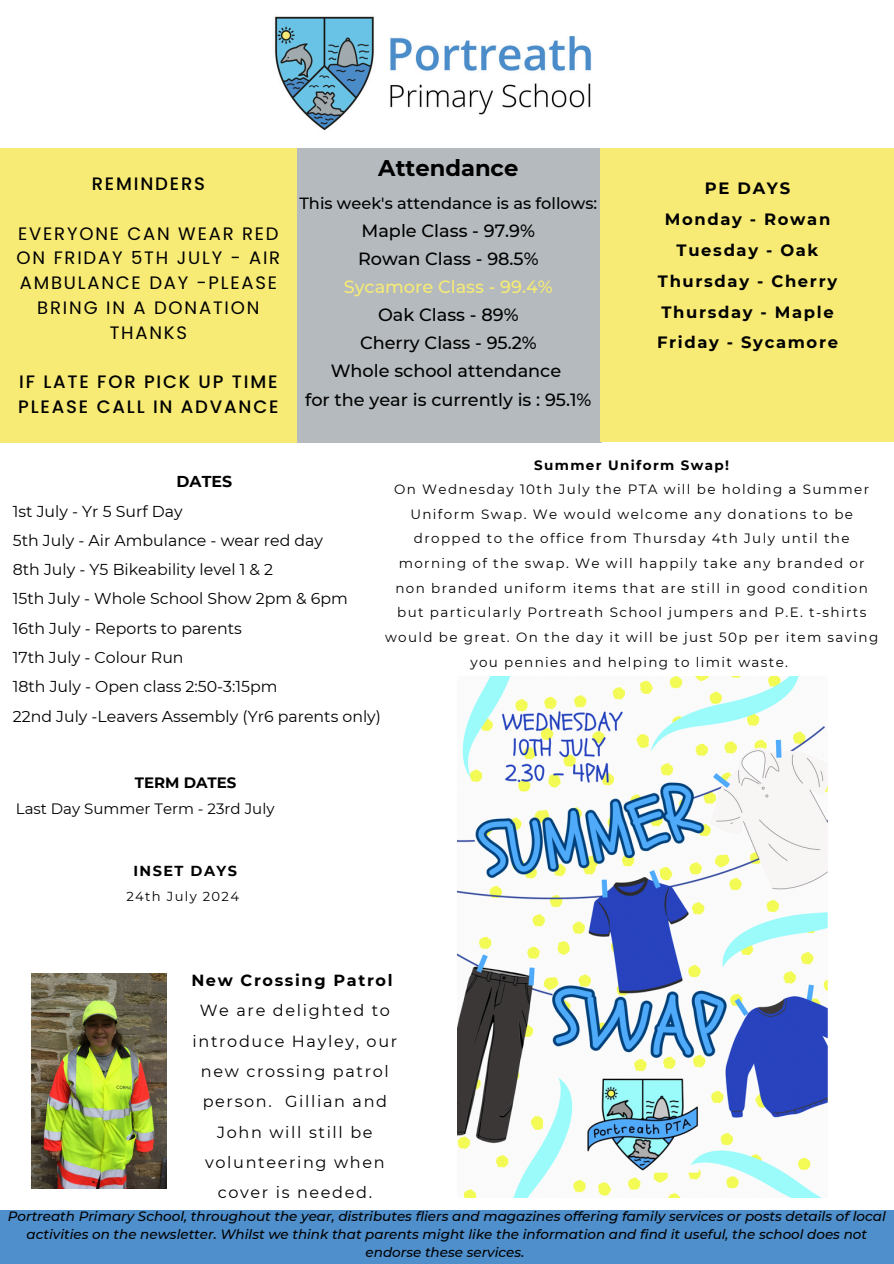
<style>
.page{position:relative;width:894px;height:1264px;background:#fff}
.page>*{position:absolute;margin:0;border:0;box-sizing:border-box;transform-origin:0 0}
.t1{font:700 22.65px "Montserrat";color:#000}
.t2{font:18px/24.8px "Poppins";letter-spacing:.1em;color:#000;text-align:center}
.t3{font:500 18px/24.8px "Poppins";letter-spacing:.1em;color:#000}
.t4{font:500 17.7px/28.2px "Montserrat";color:#000;text-align:center}
.t5{font:700 16.35px/30.8px "Montserrat";letter-spacing:.1em;color:#000;text-align:center}
.t6{font:500 16.2px "Montserrat";color:#000}
.t7{font:16.05px/30.5px "Montserrat";letter-spacing:.1em;color:#000;text-align:center}
.t8{font:15.75px/29.2px "Montserrat";color:#000}
.t9{font:15px/25.8px "Montserrat";color:#000}
.t10{font:700 14.4px "Montserrat";letter-spacing:.1em;color:#000}
.t11{font:13.5px/24.6px "Montserrat";letter-spacing:.1em;color:#000;text-align:center}
.t12{font:italic 500 13.5px/18px "Montserrat";color:#000;text-align:center}
.t13{font:700 13.5px "Montserrat";letter-spacing:.1em;color:#000}
.t14{font:13.05px "Montserrat";letter-spacing:.1em;color:#000}
.s1{color:#f7eb75}
.s2{font-weight:700}
</style>
<div class="page">
<img style="left:274px;top:16px;width:317px;height:115px">
<div style="left:0;top:1210px;width:893px;height:53px;background:#4e8fcc"></div>
<div style="left:295px;top:148px;width:306px;height:295px;background:#b4babd"></div>
<div style="left:600px;top:148px;width:293px;height:293px;background:#f7eb75"></div>
<div style="left:0;top:148px;width:297px;height:295px;background:#f7eb75"></div>
<img style="left:31px;top:973px;width:135px;height:215px">
<img style="left:458px;top:676px;width:369px;height:521px">
<h1 class="t3" style="left:92px;top:171px;width:115px">REMINDERS</h1>
<h2 class="t2" style="left:17px;top:221px;width:265px">EVERYONE CAN WEAR RED<br>ON FRIDAY 5TH JULY - AIR<br>AMBULANCE DAY -PLEASE<br>BRING IN A DONATION<br>THANKS</h2>
<h1 class="t3" style="left:18px;top:369px;width:262px">IF LATE FOR PICK UP TIME<br>PLEASE CALL IN ADVANCE</h1>
<p class="t1" style="left:378px;top:154px;width:141px">Attendance</p>
<p class="t6" style="left:299px;top:193px;width:299px">This week's attendance is as follows:</p>
<p class="t4" style="left:305px;top:216px;width:288px">Maple Class - 97.9%<br>Rowan Class - 98.5%<br><span class="s1">Sycamore Class - 99.4%<br></span>Oak Class - 89%<br>Cherry Class - 95.2%<br>Whole school attendance<br>for the year is currently is : 95.1%</p>
<h5 class="t5" style="left:656px;top:173px;width:182px">PE DAYS<br>Monday - Rowan<br>Tuesday - Oak<br>Thursday - Cherry<br>Thursday - Maple<br>Friday - Sycamore</h5>
<p class="t13" style="left:534px;top:456px;width:196px">Summer Uniform Swap!</p>
<h6 class="t11" style="left:385px;top:477px;width:494px">On Wednesday 10th July the PTA will be holding a Summer Uniform Swap. We would welcome any donations to be dropped to the office from Thursday 4th July until the morning of the swap. We will happily take any branded or non branded uniform items that are still in good condition but particularly Portreath School jumpers and P.E. t-shirts would be great. On the day it will be just 50p per item saving you pennies and helping to limit waste.</h6>
<p class="t8" style="left:13px;top:467px;width:369px;text-indent:164px"><span class="s2">DATES<br></span>1st July - Yr 5 Surf Day<br>5th July - Air Ambulance - wear red day<br>8th July - Y5 Bikeability level 1 &amp; 2<br>15th July - Whole School Show 2pm &amp; 6pm<br>16th July - Reports to parents<br>17th July - Colour Run<br>18th July - Open class 2:50-3:15pm<br>22nd July -Leavers Assembly (Yr6 parents only)</p>
<h5 class="t9" style="left:16px;top:769px;width:260px;text-indent:119px"><span class="s2">TERM DATES<br></span>Last Day Summer Term - 23rd July</h5>
<p class="t10" style="left:133px;top:862px;width:105px">INSET DAYS</p>
<p class="t14" style="left:126px;top:888px;width:114px">24th July 2024</p>
<h5 class="t7" style="left:191px;top:964px;width:207px"><span class="s2">New Crossing Patrol<br></span>We are delighted to introduce Hayley, our new crossing patrol person. Gillian and<br>John will still be volunteering when cover is needed.</h5>
<p class="t12" style="left:8px;top:1207px;width:879px">Portreath Primary School, throughout the year, distributes fliers and magazines offering family services or posts details of local activities on the newsletter. Whilst we think that parents might like the information and find it useful, the school does not endorse these services.</p>
</div>
